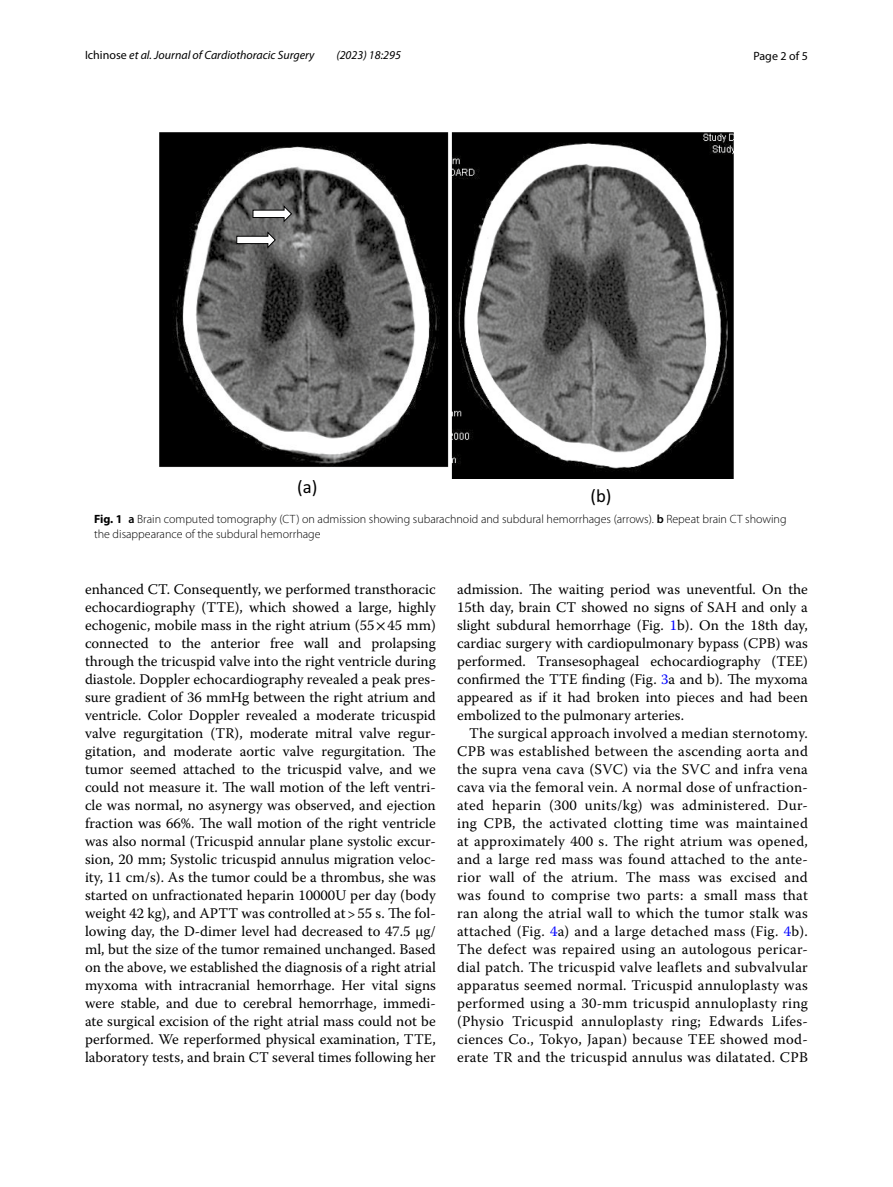
<style>
.page{position:relative;width:893px;height:1187px;background:#fff}
.page>*{position:absolute;margin:0;border:0;box-sizing:border-box;transform-origin:0 0}
.t1{font:18.75px "Calibri";color:#000}
.t2{font:14.7px/18px "Warnock Pro";letter-spacing:.005em;color:#000;text-align:justify}
.t3{font:300 12px/15px "Myriad Pro";color:#000}
.t4{font:italic 12px "Myriad Pro";color:#000}
.t5{font:12px "Myriad Pro";color:#000}
.s1{font-style:normal}
.s2{font-weight:700}
.s3{font-weight:600}
.s4{font-family:"STIX"}
.s5{color:#00f}
</style>
<div class="page">
<img style="left:159px;top:133px;width:575px;height:345px">
<svg style="left:252px;top:204px;width:41px;height:19px"></svg>
<svg style="left:236px;top:230px;width:40px;height:19px"></svg>
<p class="t4" style="left:85px;top:48px;width:231px"><span class="s1">Ichinose</span> et al. Journal of Cardiothoracic Surgery</p>
<p class="t4" style="left:336px;top:48px;width:66px">(2023) 18:295</p>
<p class="t5" style="left:753px;top:48px;width:56px">Page 2 of 5</p>
<p class="t1" style="left:297px;top:474px;width:22px">(a)</p>
<p class="t3" style="left:94px;top:511px;width:694px"><span class="s2">Fig. 1</span> <span class="s3">a</span> Brain computed tomography (CT) on admission showing subarachnoid and subdural hemorrhages (arrows). <span class="s3">b</span> Repeat brain CT showing the disappearance of the subdural hemorrhage</p>
<p class="t1" style="left:590px;top:483px;width:23px">(b)</p>
<p class="t2" style="left:85px;top:579px;width:352px">enhanced CT. Consequently, we performed transthoracic echocardiography (TTE), which showed a large, highly echogenic, mobile mass in the right atrium (55<span class="s4">×</span>45 mm) connected to the anterior free wall and prolapsing through the tricuspid valve into the right ventricle during diastole. Doppler echocardiography revealed a peak pres&shy;sure gradient of 36 mmHg between the right atrium and ventricle. Color Doppler revealed a moderate tricuspid valve regurgitation (TR), moderate mitral valve regur&shy;gitation, and moderate aortic valve regurgitation. The tumor seemed attached to the tricuspid valve, and we could not measure it. The wall motion of the left ventri&shy;cle was normal, no asynergy was observed, and ejection fraction was 66%. The wall motion of the right ventricle was also normal (Tricuspid annular plane systolic excur&shy;sion, 20 mm; Systolic tricuspid annulus migration veloc&shy;ity, 11 cm/s). As the tumor could be a thrombus, she was started on unfractionated heparin 10000U per day (body weight 42 kg), and APTT was controlled at&gt;55 s. The fol&shy;lowing day, the D-dimer level had decreased to 47.5 μg/ ml, but the size of the tumor remained unchanged. Based on the above, we established the diagnosis of a right atrial myxoma with intracranial hemorrhage. Her vital signs were stable, and due to cerebral hemorrhage, immedi&shy;ate surgical excision of the right atrial mass could not be performed. We reperformed physical examination, TTE, laboratory tests, and brain CT several times following her</p>
<p class="t2" style="left:457px;top:579px;width:352px">admission. The waiting period was uneventful. On the 15th day, brain CT showed no signs of SAH and only a slight subdural hemorrhage (Fig. <span class="s5">1</span>b). On the 18th day, cardiac surgery with cardiopulmonary bypass (CPB) was performed. Transesophageal echocardiography (TEE) confirmed the TTE finding (Fig. <span class="s5">3</span>a and b). The myxoma appeared as if it had broken into pieces and had been embolized to the pulmonary arteries.</p>
<p class="t2" style="left:457px;top:723px;width:352px;text-indent:12px">The surgical approach involved a median sternotomy.<br>CPB was established between the ascending aorta and the supra vena cava (SVC) via the SVC and infra vena cava via the femoral vein. A normal dose of unfraction&shy;ated heparin (300 units/kg) was administered. Dur&shy;ing CPB, the activated clotting time was maintained at approximately 400 s. The right atrium was opened, and a large red mass was found attached to the ante&shy;rior wall of the atrium. The mass was excised and was found to comprise two parts: a small mass that ran along the atrial wall to which the tumor stalk was attached (Fig. <span class="s5">4</span>a) and a large detached mass (Fig. <span class="s5">4</span>b).<br>The defect was repaired using an autologous pericar&shy;dial patch. The tricuspid valve leaflets and subvalvular apparatus seemed normal. Tricuspid annuloplasty was performed using a 30-mm tricuspid annuloplasty ring (Physio Tricuspid annuloplasty ring; Edwards Lifes&shy;ciences Co., Tokyo, Japan) because TEE showed mod&shy;erate TR and the tricuspid annulus was dilatated. CPB</p>
</div>
